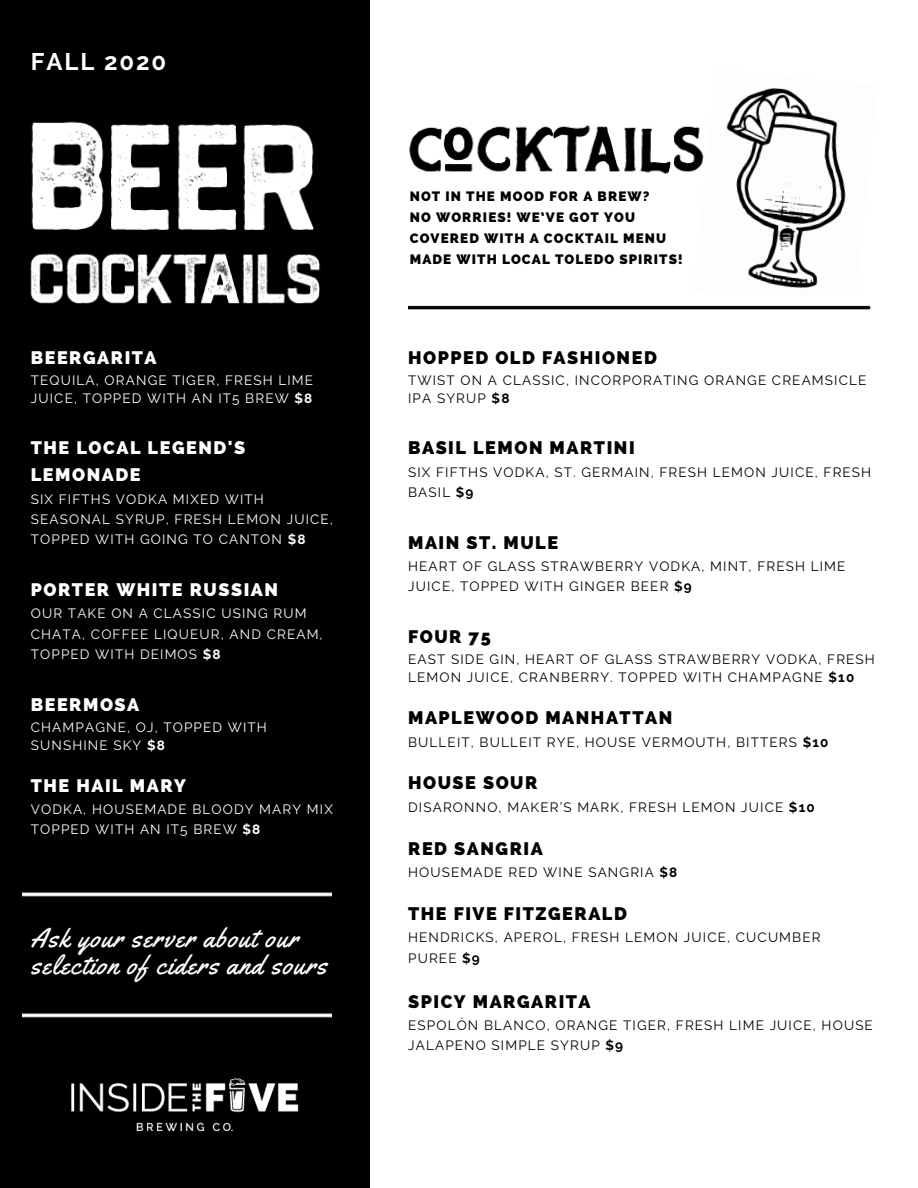
<style>
.page{position:relative;width:918px;height:1188px;background:#fff}
.page>*{position:absolute;margin:0;border:0;box-sizing:border-box;transform-origin:0 0}
.t1{font:27px/27px "Yellowtail";letter-spacing:.055em;color:#fff}
.t2{font:700 24px "Raleway";letter-spacing:.08em;color:#fff}
.t3{font:800 18px "Raleway";letter-spacing:.085em;color:#000}
.t4{font:800 18px/27px "Raleway";letter-spacing:.085em;color:#fff}
.t5{font:13.5px/20.2px "Raleway";letter-spacing:.085em;color:#000}
.t6{font:13.5px/20.2px "Raleway";letter-spacing:.085em;color:#fff}
.t7{font:800 13.5px/20.9px "Raleway";letter-spacing:.08em;color:#000}
.s1{font-weight:700}
</style>
<div class="page">
<div style="left:0;top:0;width:370px;height:1188px;background:#000"></div>
<img style="left:726px;top:88px;width:120px;height:201px">
<img style="left:408px;top:305px;width:463px;height:5px">
<img style="left:409px;top:124px;width:295px;height:50px">
<img style="left:71px;top:1078px;width:228px;height:54px">
<img style="left:30px;top:121px;width:290px;height:183px">
<img style="left:22px;top:892px;width:310px;height:5px">
<img style="left:22px;top:1013px;width:310px;height:5px">
<h2 class="t2" style="left:31px;top:48px;width:137px">FALL 2020</h2>
<h3 class="t4" style="left:31px;top:344px;width:127px">BEERGARITA</h3>
<p class="t6" style="left:31px;top:372px;width:284px;line-height:18px">TEQUILA, ORANGE TIGER, FRESH LIME<br>JUICE, TOPPED WITH AN IT5 BREW <span class="s1">$8</span></p>
<h3 class="t4" style="left:31px;top:434px;width:216px">THE LOCAL LEGEND'S<br>LEMONADE</h3>
<p class="t6" style="left:31px;top:489px;width:304px">SIX FIFTHS VODKA MIXED WITH<br>SEASONAL SYRUP, FRESH LEMON JUICE,<br>TOPPED WITH GOING TO CANTON <span class="s1">$8</span></p>
<h3 class="t4" style="left:31px;top:576px;width:249px">PORTER WHITE RUSSIAN</h3>
<p class="t6" style="left:31px;top:603px;width:293px">OUR TAKE ON A CLASSIC USING RUM<br>CHATA, COFFEE LIQUEUR, AND CREAM,<br>TOPPED WITH DEIMOS <span class="s1">$8</span></p>
<h3 class="t4" style="left:31px;top:691px;width:110px">BEERMOSA</h3>
<p class="t6" style="left:31px;top:718px;width:238px;line-height:18px">CHAMPAGNE, OJ, TOPPED WITH<br>SUNSHINE SKY <span class="s1">$8</span></p>
<h3 class="t4" style="left:31px;top:772px;width:157px">THE HAIL MARY</h3>
<p class="t6" style="left:31px;top:799px;width:304px">VODKA, HOUSEMADE BLOODY MARY MIX<br>TOPPED WITH AN IT5 BREW <span class="s1">$8</span></p>
<h1 class="t1" style="left:31px;top:924px;width:298px">Ask your server about our selection of ciders and sours</h1>
<p class="t7" style="left:410px;top:186px;width:274px">NOT IN THE MOOD FOR A BREW?<br>NO WORRIES! WE’VE GOT YOU<br>COVERED WITH A COCKTAIL MENU<br>MADE WITH LOCAL TOLEDO SPIRITS!</p>
<h3 class="t3" style="left:408px;top:347px;width:250px">HOPPED OLD FASHIONED</h3>
<p class="t5" style="left:408px;top:372px;width:460px;line-height:18px">TWIST ON A CLASSIC, INCORPORATING ORANGE CREAMSICLE<br>IPA SYRUP <span class="s1">$8</span></p>
<h3 class="t3" style="left:408px;top:437px;width:228px">BASIL LEMON MARTINI</h3>
<p class="t5" style="left:408px;top:462px;width:465px">SIX FIFTHS VODKA, ST. GERMAIN, FRESH LEMON JUICE, FRESH<br>BASIL <span class="s1">$9</span></p>
<h3 class="t3" style="left:408px;top:532px;width:151px">MAIN ST. MULE</h3>
<p class="t5" style="left:408px;top:556px;width:439px">HEART OF GLASS STRAWBERRY VODKA, MINT, FRESH LIME<br>JUICE, TOPPED WITH GINGER BEER <span class="s1">$9</span></p>
<h3 class="t3" style="left:408px;top:626px;width:84px">FOUR 75</h3>
<p class="t5" style="left:408px;top:651px;width:468px;line-height:18px">EAST SIDE GIN, HEART OF GLASS STRAWBERRY VODKA, FRESH<br>LEMON JUICE, CRANBERRY. TOPPED WITH CHAMPAGNE <span class="s1">$10</span></p>
<h3 class="t3" style="left:408px;top:707px;width:266px">MAPLEWOOD MANHATTAN</h3>
<p class="t5" style="left:408px;top:732px;width:422px">BULLEIT, BULLEIT RYE, HOUSE VERMOUTH, BITTERS <span class="s1">$10</span></p>
<h3 class="t3" style="left:408px;top:772px;width:131px">HOUSE SOUR</h3>
<p class="t5" style="left:408px;top:797px;width:408px">DISARONNO, MAKER’S MARK, FRESH LEMON JUICE <span class="s1">$10</span></p>
<h3 class="t3" style="left:408px;top:838px;width:136px">RED SANGRIA</h3>
<p class="t5" style="left:408px;top:862px;width:271px">HOUSEMADE RED WINE SANGRIA <span class="s1">$8</span></p>
<h3 class="t3" style="left:408px;top:903px;width:220px">THE FIVE FITZGERALD</h3>
<p class="t5" style="left:408px;top:927px;width:414px">HENDRICKS, APEROL, FRESH LEMON JUICE, CUCUMBER<br>PUREE <span class="s1">$9</span></p>
<h3 class="t3" style="left:408px;top:991px;width:184px">SPICY MARGARITA</h3>
<p class="t5" style="left:408px;top:1015px;width:466px">ESPOLÓN BLANCO, ORANGE TIGER, FRESH LIME JUICE, HOUSE<br>JALAPENO SIMPLE SYRUP <span class="s1">$9</span></p>
</div>
